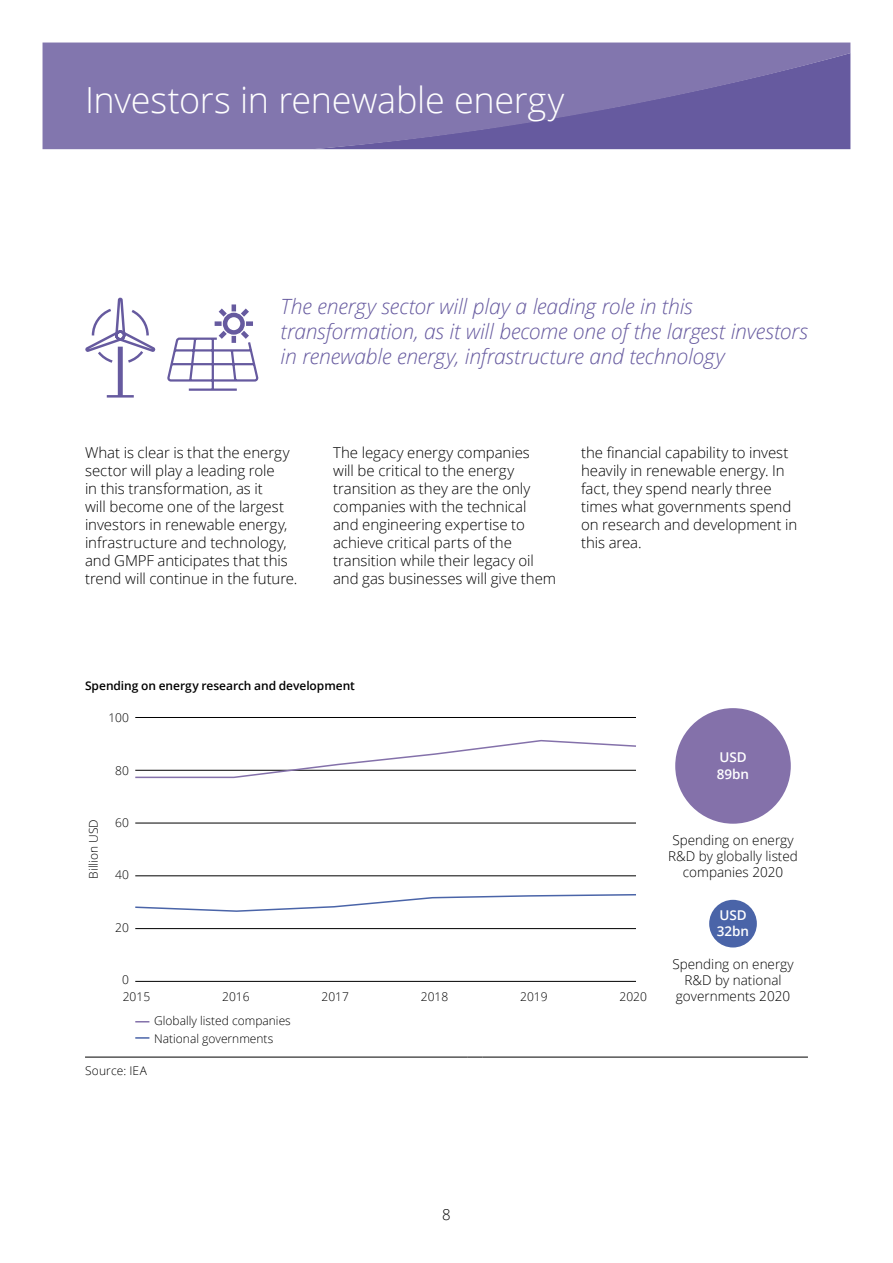
<style>
.page{position:relative;width:893px;height:1263px;background:#fff}
.page>*{position:absolute;margin:0;border:0;box-sizing:border-box;transform-origin:0 0}
.t1{font:300 36px "Open Sans";letter-spacing:-.01em;color:#fff}
.t2{font:italic 300 21px/25.2px "Open Sans";letter-spacing:-.01em;color:#665a9f}
.t3{font:300 15px/18px "Open Sans";letter-spacing:-.005em;color:#000}
.t4{font:300 13.5px/16.2px "Open Sans";color:#000;text-align:center}
.t5{font:600 13.5px/16.2px "Open Sans";color:#fff}
.t6{font:300 12px/18px "Open Sans";color:#000}
.t7{font:600 12px "Open Sans";letter-spacing:-.005em;color:#000}
</style>
<div class="page">
<hr style="left:85px;top:1057px;width:383px;height:1px;background:#000">
<svg style="left:468px;top:1057px;width:15px;height:1px"></svg>
<hr style="left:483px;top:1057px;width:325px;height:1px;background:#000">
<hr style="left:135px;top:717px;width:501px;height:1px;background:#000">
<hr style="left:135px;top:823px;width:501px;height:1px;background:#000">
<hr style="left:135px;top:875px;width:501px;height:1px;background:#000">
<hr style="left:135px;top:928px;width:501px;height:1px;background:#000">
<hr style="left:135px;top:981px;width:501px;height:1px;background:#000">
<svg style="left:135px;top:739px;width:501px;height:40px"></svg>
<svg style="left:135px;top:894px;width:501px;height:18px"></svg>
<div style="left:709px;top:900px;width:48px;height:47px;background:#4a64a8;border-radius:50%"></div>
<div style="left:675px;top:708px;width:116px;height:116px;background:#8471aa;border-radius:50%"></div>
<svg style="left:135px;top:1021px;width:14px;height:1px"></svg>
<svg style="left:135px;top:1037px;width:14px;height:2px"></svg>
<svg style="left:85px;top:297px;width:71px;height:101px"></svg>
<svg style="left:167px;top:304px;width:92px;height:87px"></svg>
<svg style="left:43px;top:43px;width:807px;height:106px;background:#7b6faa"></svg>
<h1 class="t1" style="left:85px;top:75px;width:481px">Investors in renewable energy</h1>
<h2 class="t2" style="left:281px;top:293px;width:529px">The energy sector will play a leading role in this transformation, as it will become one of the largest investors in renewable energy, infrastructure and technology</h2>
<p class="t3" style="left:85px;top:443px;width:214px">What is clear is that the energy sector will play a leading role<br>in this transformation, as it<br>will become one of the largest investors in renewable energy, infrastructure and technology, and GMPF anticipates that this trend will continue in the future.</p>
<p class="t3" style="left:333px;top:443px;width:224px">The legacy energy companies<br>will be critical to the energy transition as they are the only companies with the technical<br>and engineering expertise to achieve critical parts of the transition while their legacy oil and gas businesses will give them</p>
<p class="t3" style="left:581px;top:443px;width:218px">the financial capability to invest heavily in renewable energy. In fact, they spend nearly three times what governments spend on research and development in this area.</p>
<p class="t7" style="left:85px;top:677px;width:271px">Spending on energy research and development</p>
<p class="t6" style="left:108px;top:708px;width:22px">100</p>
<p class="t6" style="left:115px;top:761px;width:15px">80</p>
<p class="t6" style="left:84px;top:879px;width:61px;rotate:-90deg">Billion USD</p>
<p class="t6" style="left:115px;top:813px;width:15px">60</p>
<p class="t6" style="left:115px;top:866px;width:15px">40</p>
<p class="t6" style="left:115px;top:918px;width:15px">20</p>
<p class="t6" style="left:122px;top:971px;width:8px">0</p>
<p class="t6" style="left:123px;top:988px;width:29px">2015</p>
<p class="t6" style="left:222px;top:988px;width:29px">2016</p>
<p class="t6" style="left:321px;top:988px;width:29px">2017</p>
<p class="t6" style="left:421px;top:988px;width:29px">2018</p>
<p class="t6" style="left:520px;top:988px;width:29px">2019</p>
<p class="t6" style="left:620px;top:988px;width:29px">2020</p>
<p class="t6" style="left:154px;top:1011px;width:138px">Globally listed companies<br>National governments</p>
<p class="t6" style="left:85px;top:1061px;width:63px">Source: IEA</p>
<p class="t5" style="left:717px;top:749px;width:34px">USD<br>89bn</p>
<p class="t4" style="left:668px;top:832px;width:131px">Spending on energy<br>R&amp;D by globally listed companies 2020</p>
<p class="t5" style="left:717px;top:907px;width:34px">USD<br>32bn</p>
<p class="t4" style="left:672px;top:955px;width:123px">Spending on energy<br>R&amp;D by national governments 2020</p>
<p class="t3" style="left:442px;top:1205px;width:10px">8</p>
</div>
